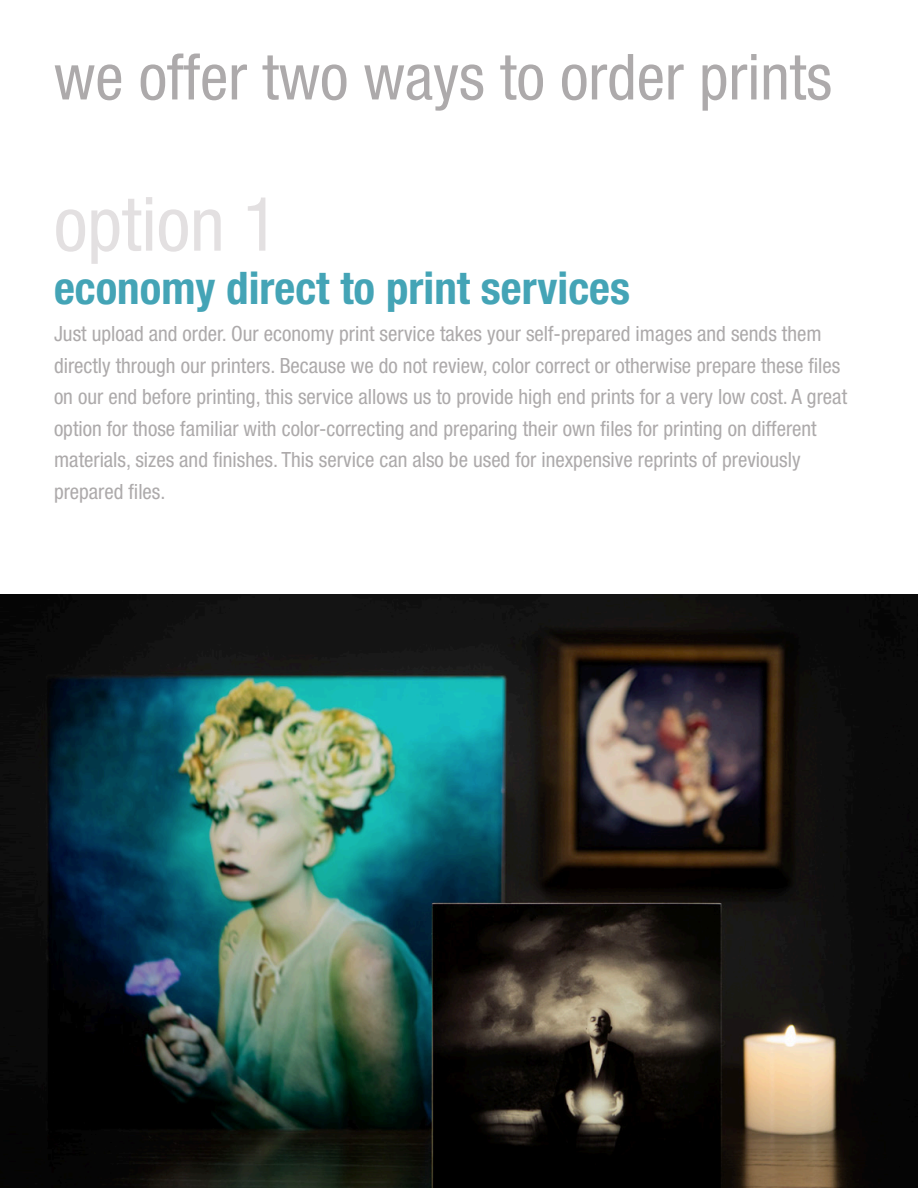
<style>
.page{position:relative;width:918px;height:1188px;background:#fff}
.page>*{position:absolute;margin:0;border:0;box-sizing:border-box;transform-origin:0 0}
.t1{font:condensed 75px "Helvetica Neue LT Std";color:#e3e0e1}
.t2{font:condensed 63.6px "Helvetica Neue LT Std";color:#adaaab}
.t3{font:700 condensed 45px "Helvetica Neue LT Std";color:#44a4b6}
.t4{font:condensed 21px/31.5px "Helvetica Neue LT Std";color:#adaaab}
</style>
<div class="page">
<img style="left:0;top:594px;width:918px;height:594px">
<p class="t2" style="left:54px;top:40px;width:780px">we offer two ways to order prints</p>
<p class="t1" style="left:54px;top:181px;width:226px">option 1</p>
<p class="t3" style="left:54px;top:261px;width:577px">economy direct to print services</p>
<p class="t4" style="left:54px;top:318px;width:795px">Just upload and order. Our economy print service takes your self-prepared images and sends them directly through our printers. Because we do not review, color correct or otherwise prepare these files on our end before printing, this service allows us to provide high end prints for a very low cost. A great option for those familiar with color-correcting and preparing their own files for printing on different</p>
<p class="t4" style="left:54px;top:444px;width:748px">materials, sizes and finishes. This service can also be used for inexpensive reprints of previously</p>
<p class="t4" style="left:54px;top:475px;width:113px">prepared files.</p>
</div>
